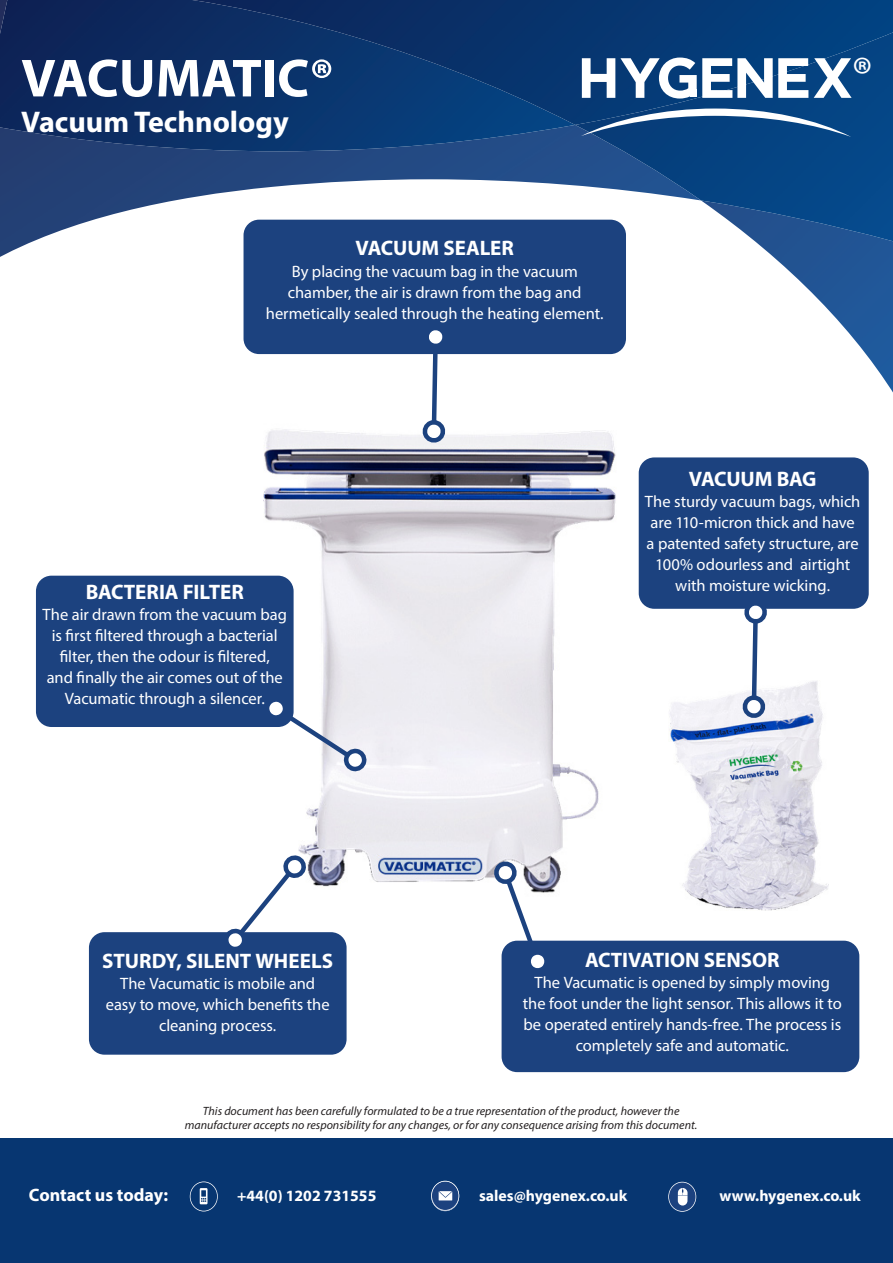
<style>
.page{position:relative;width:893px;height:1263px;background:#fff}
.page>*{position:absolute;margin:0;border:0;box-sizing:border-box;transform-origin:0 0}
.t1{font:700 54px "Myriad Pro";color:#fff}
.t2{font:48.75px "Myriad Pro";color:#fff}
.t3{font:700 30px "Myriad Pro";color:#fff}
.t4{font:700 21px "Myriad Pro";letter-spacing:-.005em;color:#fff}
.t5{font:700 18px "Myriad Pro";color:#fff}
.t6{font:16.5px/21px "Myriad Pro";letter-spacing:-.005em;color:#fff;text-align:center}
.t7{font:700 15.75px "Myriad Pro";color:#fff}
.t8{font:italic 12px/14.4px "Myriad Pro";color:#231f20;text-align:center}
</style>
<div class="page">
<div style="left:0;top:1138px;width:893px;height:125px;background:#073671"></div>
<svg style="left:190px;top:1181px;width:28px;height:30px"></svg>
<svg style="left:668px;top:1182px;width:28px;height:30px"></svg>
<svg style="left:431px;top:1181px;width:28px;height:30px"></svg>
<img style="left:0;top:151px;width:575px;height:106px">
<img style="left:0;top:0;width:575px;height:151px">
<img style="left:754px;top:241px;width:139px;height:152px">
<img style="left:575px;top:125px;width:318px;height:116px">
<img style="left:65px;top:0;width:828px;height:125px">
<svg style="left:814px;top:58px;width:38px;height:40px"></svg>
<svg style="left:582px;top:58px;width:226px;height:41px"></svg>
<svg style="left:581px;top:109px;width:270px;height:28px"></svg>
<img style="left:669px;top:681px;width:159px;height:229px">
<img style="left:263px;top:429px;width:353px;height:463px">
<div style="left:242px;top:218px;width:385px;height:138px;background:#1c427f;border-radius:17px"></div>
<div style="left:241px;top:217px;width:388px;height:140px;border:3px solid #fff;border-radius:17px"></div>
<div style="left:637px;top:456px;width:233px;height:154px;background:#1c427f;border-radius:17px"></div>
<div style="left:636px;top:454px;width:236px;height:158px;border:3px solid #fff;border-radius:17px"></div>
<div style="left:34px;top:574px;width:261px;height:154px;background:#1c427f;border-radius:17px"></div>
<div style="left:33px;top:573px;width:264px;height:157px;border:3px solid #fff;border-radius:17px"></div>
<div style="left:87px;top:931px;width:261px;height:125px;background:#1c427f;border-radius:17px"></div>
<div style="left:86px;top:929px;width:264px;height:129px;border:3px solid #fff;border-radius:17px"></div>
<div style="left:500px;top:939px;width:361px;height:134px;background:#1c427f;border-radius:17px"></div>
<div style="left:499px;top:938px;width:363px;height:137px;border:3px solid #fff;border-radius:17px"></div>
<svg style="left:420px;top:330px;width:29px;height:112px"></svg>
<svg style="left:740px;top:605px;width:29px;height:112px"></svg>
<svg style="left:221px;top:851px;width:89px;height:96px"></svg>
<svg style="left:489px;top:856px;width:65px;height:118px"></svg>
<svg style="left:261px;top:693px;width:109px;height:81px"></svg>
<h1 class="t1" style="left:21px;top:43px;width:314px">VACUMATIC®</h1>
<h2 class="t2" style="left:852px;top:44px;width:22px">®</h2>
<h3 class="t3" style="left:21px;top:103px;width:269px">Vacuum Technology</h3>
<p class="t4" style="left:356px;top:235px;width:160px">VACUUM SEALER</p>
<p class="t6" style="left:266px;top:260px;width:339px">By placing the vacuum bag in the vacuum chamber, the air is drawn from the bag and hermetically sealed through the heating element.</p>
<p class="t4" style="left:86px;top:578px;width:160px">BACTERIA FILTER</p>
<p class="t6" style="left:43px;top:604px;width:246px">The air drawn from the vacuum bag is first filtered through a bacterial filter, then the odour is filtered,<br>and finally the air comes out of the Vacumatic through a silencer.</p>
<p class="t4" style="left:689px;top:466px;width:129px">VACUUM BAG</p>
<p class="t6" style="left:645px;top:491px;width:217px">The sturdy vacuum bags, which are 110-micron thick and have a patented safety structure, are<br>100% odourless and airtight with moisture wicking.</p>
<p class="t4" style="left:102px;top:947px;width:232px">STURDY, SILENT WHEELS</p>
<p class="t6" style="left:106px;top:973px;width:225px">The Vacumatic is mobile and easy to move, which benefits the cleaning process.</p>
<p class="t4" style="left:585px;top:946px;width:196px">ACTIVATION SENSOR</p>
<p class="t6" style="left:523px;top:972px;width:320px">The Vacumatic is opened by simply moving the foot under the light sensor. This allows it to be operated entirely hands-free. The process is completely safe and automatic.</p>
<p class="t8" style="left:185px;top:1103px;width:514px">This document has been carefully formulated to be a true representation of the product, however the manufacturer accepts no responsibility for any changes, or for any consequence arising from this document.</p>
<p class="t5" style="left:29px;top:1183px;width:141px">Contact us today:</p>
<p class="t7" style="left:237px;top:1185px;width:141px">+44(0) 1202 731555</p>
<p class="t7" style="left:479px;top:1185px;width:150px">sales@hygenex.co.uk</p>
<p class="t7" style="left:720px;top:1185px;width:143px">www.hygenex.co.uk</p>
</div>
